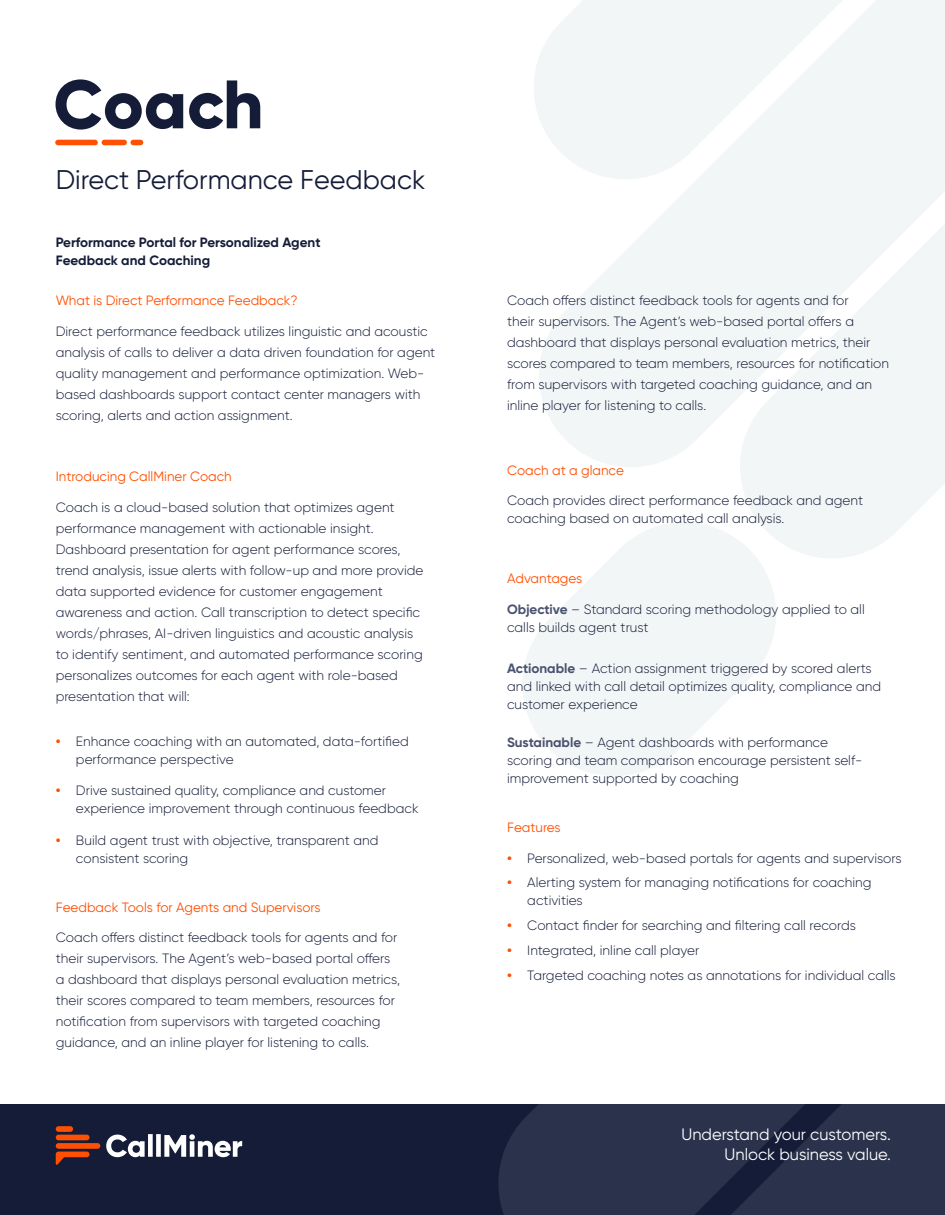
<style>
.page{position:relative;width:945px;height:1215px;background:#fff}
.page>*{position:absolute;margin:0;border:0;box-sizing:border-box;transform-origin:0 0}
.t1{font:27px "Gilroy";color:#141c38}
.t2{font:16.5px "Gilroy";color:#fff}
.t3{font:300 13.5px/21px "Gilroy";color:#141c38}
.t4{font:13.5px "Gilroy";color:#ff5003}
.t5{font:700 13.5px/18px "Gilroy";color:#141c38}
.t6{font:13.5px "Gilroy";color:#ff4f03}
.s1{font-weight:700;color:#ff4f03}
.s2{font-weight:700;color:#49516e}
</style>
<div class="page">
<svg style="left:523px;top:0;width:422px;height:776px"></svg>
<div style="left:0;top:1104px;width:945px;height:111px;background:#141c38"></div>
<svg style="left:498px;top:1104px;width:447px;height:111px;background:#283049"></svg>
<svg style="left:56px;top:1126px;width:44px;height:39px"></svg>
<svg style="left:106px;top:1134px;width:136px;height:23px"></svg>
<svg style="left:56px;top:79px;width:204px;height:51px"></svg>
<svg style="left:55px;top:140px;width:88px;height:5px"></svg>
<p class="t1" style="left:56px;top:163px;width:371px">Direct Performance Feedback</p>
<p class="t5" style="left:56px;top:233px;width:266px">Performance Portal for Personalized Agent<br>Feedback and Coaching</p>
<p class="t4" style="left:56px;top:292px;width:244px">What is Direct Performance Feedback?</p>
<p class="t3" style="left:56px;top:321px;width:381px">Direct performance feedback utilizes linguistic and acoustic analysis of calls to deliver a data driven foundation for agent quality management and performance optimization. Web&shy;based dashboards support contact center managers with scoring, alerts and action assignment.</p>
<p class="t4" style="left:56px;top:468px;width:178px">Introducing CallMiner Coach</p>
<p class="t3" style="left:56px;top:496px;width:369px">Coach is a cloud-based solution that optimizes agent performance management with actionable insight.<br>Dashboard presentation for agent performance scores, trend analysis, issue alerts with follow-up and more provide data supported evidence for customer engagement awareness and action. Call transcription to detect specific words/phrases, AI-driven linguistics and acoustic analysis to identify sentiment, and automated performance scoring personalizes outcomes for each agent with role-based presentation that will:</p>
<p class="t3" style="left:76px;top:732px;width:334px;line-height:18px;text-indent:-20px"><span class="s1">•</span> Enhance coaching with an automated, data-fortified performance perspective</p>
<p class="t3" style="left:76px;top:781px;width:344px;line-height:18px;text-indent:-20px"><span class="s1">•</span> Drive sustained quality, compliance and customer experience improvement through continuous feedback</p>
<p class="t3" style="left:76px;top:831px;width:304px;line-height:18px;text-indent:-20px"><span class="s1">•</span> Build agent trust with objective, transparent and consistent scoring</p>
<p class="t4" style="left:56px;top:899px;width:266px">Feedback Tools for Agents and Supervisors</p>
<p class="t3" style="left:56px;top:927px;width:346px">Coach offers distinct feedback tools for agents and for their supervisors. The Agent’s web-based portal offers a dashboard that displays personal evaluation metrics, their scores compared to team members, resources for notification from supervisors with targeted coaching guidance, and an inline player for listening to calls.</p>
<p class="t3" style="left:507px;top:290px;width:383px">Coach offers distinct feedback tools for agents and for<br>their supervisors. The Agent’s web-based portal offers a dashboard that displays personal evaluation metrics, their scores compared to team members, resources for notification from supervisors with targeted coaching guidance, and an inline player for listening to calls.</p>
<p class="t6" style="left:507px;top:462px;width:118px">Coach at a glance</p>
<p class="t3" style="left:507px;top:492px;width:358px;line-height:18px">Coach provides direct performance feedback and agent coaching based on automated call analysis.</p>
<p class="t4" style="left:507px;top:570px;width:77px">Advantages</p>
<p class="t3" style="left:507px;top:600px;width:359px;line-height:18px"><span class="s2">Objective</span> – Standard scoring methodology applied to all calls builds agent trust</p>
<p class="t3" style="left:507px;top:659px;width:376px;line-height:18px"><span class="s2">Actionable</span> – Action assignment triggered by scored alerts and linked with call detail optimizes quality, compliance and customer experience</p>
<p class="t3" style="left:507px;top:733px;width:357px;line-height:18px"><span class="s2">Sustainable</span> – Agent dashboards with performance scoring and team comparison encourage persistent self&shy;improvement supported by coaching</p>
<p class="t4" style="left:507px;top:819px;width:55px">Features</p>
<p class="t3" style="left:507px;top:847px;width:396px"><span class="s1">•</span> Personalized, web-based portals for agents and supervisors</p>
<p class="t3" style="left:527px;top:873px;width:346px;line-height:18px;text-indent:-20px"><span class="s1">•</span> Alerting system for managing notifications for coaching activities</p>
<p class="t3" style="left:507px;top:915px;width:350px"><span class="s1">•</span> Contact finder for searching and filtering call records</p>
<p class="t3" style="left:507px;top:939px;width:194px"><span class="s1">•</span> Integrated, inline call player</p>
<p class="t3" style="left:507px;top:964px;width:390px"><span class="s1">•</span> Targeted coaching notes as annotations for individual calls</p>
<p class="t2" style="left:681px;top:1125px;width:211px">Understand your customers.</p>
<p class="t2" style="left:725px;top:1144px;width:168px">Unlock business value.</p>
</div>
